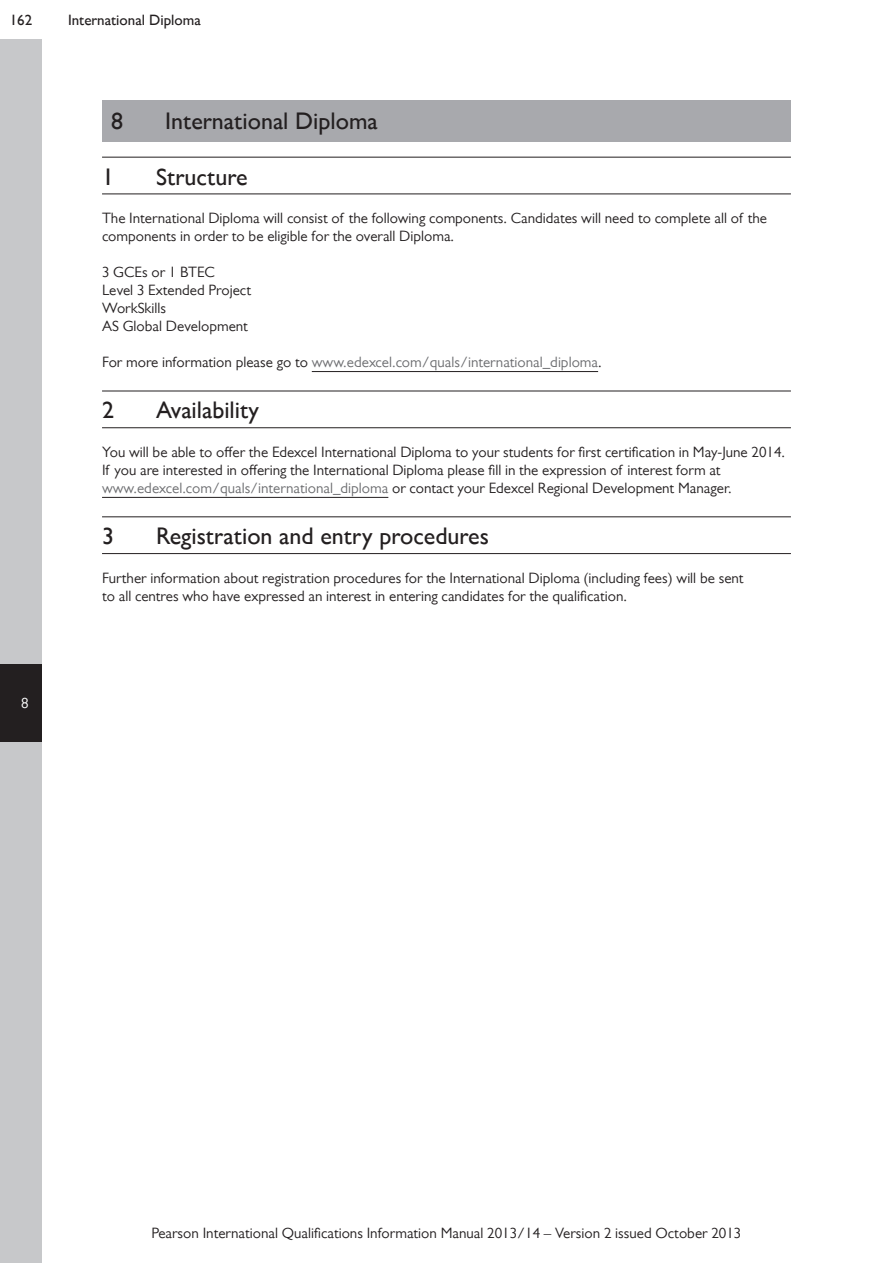
<style>
.page{position:relative;width:893px;height:1263px;background:#fff}
.page>*{position:absolute;margin:0;border:0;box-sizing:border-box;transform-origin:0 0}
.t1{font:500 24px "Gill Sans MT Pro";color:#231f20}
.t2{font:15px/18px "Gill Sans MT Pro";color:#231f20}
.t3{font:15px "Gill Sans MT Pro";color:#6c6d70}
.t4{font:500 15px "Gill Sans MT Pro";color:#231f20}
.t5{font:15px "Gill Sans MT Pro";color:#fff}
.s1{color:#231f20}
.s2{color:#6c6d70}
</style>
<div class="page">
<div style="left:0;top:39px;width:42px;height:1224px;background:#c7c8ca"></div>
<div style="left:0;top:664px;width:42px;height:77px;background:#231f20"></div>
<hr style="left:102px;top:157px;width:689px;height:1px;background:#231f20">
<hr style="left:102px;top:194px;width:689px;height:1px;background:#231f20">
<hr style="left:312px;top:371px;width:286px;height:1px;background:#231f20">
<hr style="left:102px;top:391px;width:689px;height:1px;background:#231f20">
<hr style="left:102px;top:427px;width:689px;height:1px;background:#231f20">
<hr style="left:102px;top:497px;width:286px;height:1px;background:#231f20">
<hr style="left:102px;top:516px;width:689px;height:1px;background:#231f20">
<hr style="left:102px;top:553px;width:689px;height:1px;background:#231f20">
<div style="left:103px;top:101px;width:688px;height:41px;background:#a8a9ad"></div>
<p class="t4" style="left:10px;top:11px;width:24px">162</p>
<p class="t5" style="left:21px;top:694px;width:9px">8</p>
<p class="t4" style="left:68px;top:11px;width:134px">International Diploma</p>
<h1 class="t1" style="left:111px;top:107px;width:13px">8</h1>
<h1 class="t1" style="left:165px;top:107px;width:214px">International Diploma</h1>
<h1 class="t1" style="left:102px;top:162px;width:13px">1</h1>
<h1 class="t1" style="left:156px;top:162px;width:93px">Structure</h1>
<p class="t2" style="left:102px;top:209px;width:667px">The International Diploma will consist of the following components. Candidates will need to complete all of the components in order to be eligible for the overall Diploma.</p>
<p class="t2" style="left:102px;top:263px;width:150px">3 GCEs or 1 BTEC<br>Level 3 Extended Project<br>WorkSkills<br>AS Global Development</p>
<p class="t3" style="left:102px;top:353px;width:501px"><span class="s1">For more information please go to</span> www.edexcel.com/quals/international_diploma<span class="s1">.</span></p>
<h1 class="t1" style="left:102px;top:396px;width:13px">2</h1>
<h1 class="t1" style="left:156px;top:396px;width:104px">Availability</h1>
<p class="t2" style="left:102px;top:443px;width:685px">You will be able to offer the Edexcel International Diploma to your students for first certification in May-June 2014.<br>If you are interested in offering the International Diploma please fill in the expression of interest form at <span class="s2">www.edexcel.com/quals/international_diploma</span> or contact your Edexcel Regional Development Manager.</p>
<h1 class="t1" style="left:102px;top:522px;width:13px">3</h1>
<h1 class="t1" style="left:156px;top:522px;width:334px">Registration and entry procedures</h1>
<p class="t2" style="left:102px;top:569px;width:643px">Further information about registration procedures for the International Diploma (including fees) will be sent to all centres who have expressed an interest in entering candidates for the qualification.</p>
<p class="t2" style="left:152px;top:1224px;width:591px">Pearson International Qualifications Information Manual 2013/14 – Version 2 issued October 2013</p>
</div>
